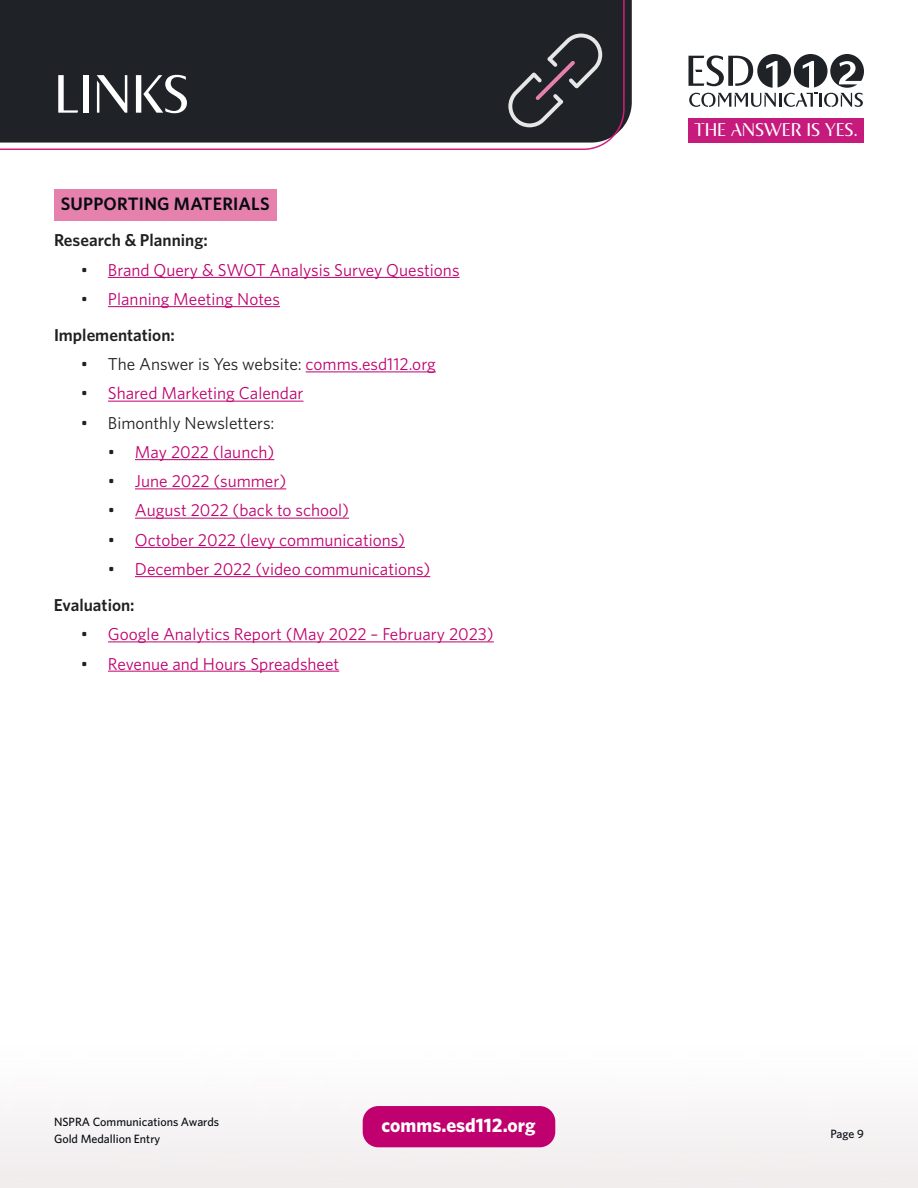
<style>
.page{position:relative;width:918px;height:1188px;background:#fff}
.page>*{position:absolute;margin:0;border:0;box-sizing:border-box;transform-origin:0 0}
.t1{font:57px "Bath Spa New Roman Title";color:#fff}
.t2{font:700 19.65px "Whitney";color:#fff}
.t3{font:19.5px "Bath Spa New Roman Title";color:#fff}
.t4{font:600 18px "Whitney";letter-spacing:.01em;color:#060b0f}
.t5{font:17.25px/36px "Whitney";color:#bf006e}
.t6{font:17.25px "Whitney";color:#231f20}
.t7{font:600 17.25px "Whitney";color:#231f20}
.t8{font:500 12px/16.5px "Whitney";color:#060b0f}
.s1{color:#231f20}
.s2{font-weight:600;color:#231f20}
.s3{color:#bf006e}
</style>
<div class="page">
<div style="left:0;top:1106px;width:918px;height:82px;background:#f2f0f1"></div>
<svg style="left:688px;top:54px;width:176px;height:53px"></svg>
<div style="left:688px;top:118px;width:176px;height:25px;background:#c61a7c"></div>
<div style="left:363px;top:1106px;width:192px;height:41px;background:#bf006e;border-radius:16px"></div>
<div style="left:0;top:0;width:625px;height:150px;background:#1f2327"></div>
<div style="left:54px;top:189px;width:222px;height:32px;background:#e680ad"></div>
<hr style="left:108px;top:277px;width:352px;height:1px;background:#bf006e">
<hr style="left:108px;top:306px;width:172px;height:1px;background:#bf006e">
<hr style="left:306px;top:371px;width:130px;height:1px;background:#bf006e">
<hr style="left:108px;top:401px;width:195px;height:1px;background:#bf006e">
<hr style="left:135px;top:459px;width:139px;height:1px;background:#bf006e">
<hr style="left:135px;top:488px;width:151px;height:1px;background:#bf006e">
<hr style="left:135px;top:518px;width:214px;height:1px;background:#bf006e">
<hr style="left:135px;top:547px;width:270px;height:1px;background:#bf006e">
<hr style="left:135px;top:576px;width:295px;height:1px;background:#bf006e">
<hr style="left:108px;top:641px;width:386px;height:1px;background:#bf006e">
<hr style="left:108px;top:671px;width:231px;height:1px;background:#bf006e">
<svg style="left:508px;top:34px;width:94px;height:93px;background:#3a3b40"></svg>
<h1 class="t1" style="left:54px;top:67px;width:137px">links</h1>
<p class="t4" style="left:61px;top:192px;width:211px">SUPPORTING MATERIALS</p>
<p class="t7" style="left:54px;top:229px;width:155px">Research &amp; Planning:</p>
<p class="t5" style="left:81px;top:251px;width:380px"><span class="s1">•</span> Brand Query &amp; SWOT Analysis Survey Questions</p>
<p class="t5" style="left:54px;top:281px;width:228px;text-indent:27px"><span class="s1">•</span> Planning Meeting Notes<br><span class="s2">Implementation:</span></p>
<p class="t6" style="left:81px;top:353px;width:356px">• The Answer is Yes website: <span class="s3">comms.esd112.org</span></p>
<p class="t5" style="left:81px;top:375px;width:224px"><span class="s1">•</span> Shared Marketing Calendar</p>
<p class="t6" style="left:81px;top:411px;width:195px">• Bimonthly Newsletters:</p>
<p class="t5" style="left:108px;top:434px;width:168px"><span class="s1">•</span> May 2022 (launch)</p>
<p class="t5" style="left:108px;top:463px;width:180px"><span class="s1">•</span> June 2022 (summer)</p>
<p class="t5" style="left:108px;top:492px;width:243px"><span class="s1">•</span> August 2022 (back to school)</p>
<p class="t5" style="left:108px;top:521px;width:298px"><span class="s1">•</span> October 2022 (levy communications)</p>
<p class="t5" style="left:54px;top:551px;width:378px;text-indent:54px"><span class="s1">•</span> December 2022 (video communications)<br><span class="s2">Evaluation:</span></p>
<p class="t5" style="left:81px;top:616px;width:414px"><span class="s1">•</span> Google Analytics Report (May 2022 – February 2023)</p>
<p class="t5" style="left:81px;top:645px;width:260px"><span class="s1">•</span> Revenue and Hours Spreadsheet</p>
<p class="t3" style="left:694px;top:120px;width:165px">THE ANSWER IS YES.</p>
<p class="t8" style="left:54px;top:1114px;width:167px">NSPRA Communications Awards<br>Gold Medallion Entry</p>
<p class="t2" style="left:382px;top:1112px;width:156px">comms.esd112.org</p>
<p class="t8" style="left:831px;top:1125px;width:35px">Page 9</p>
</div>
